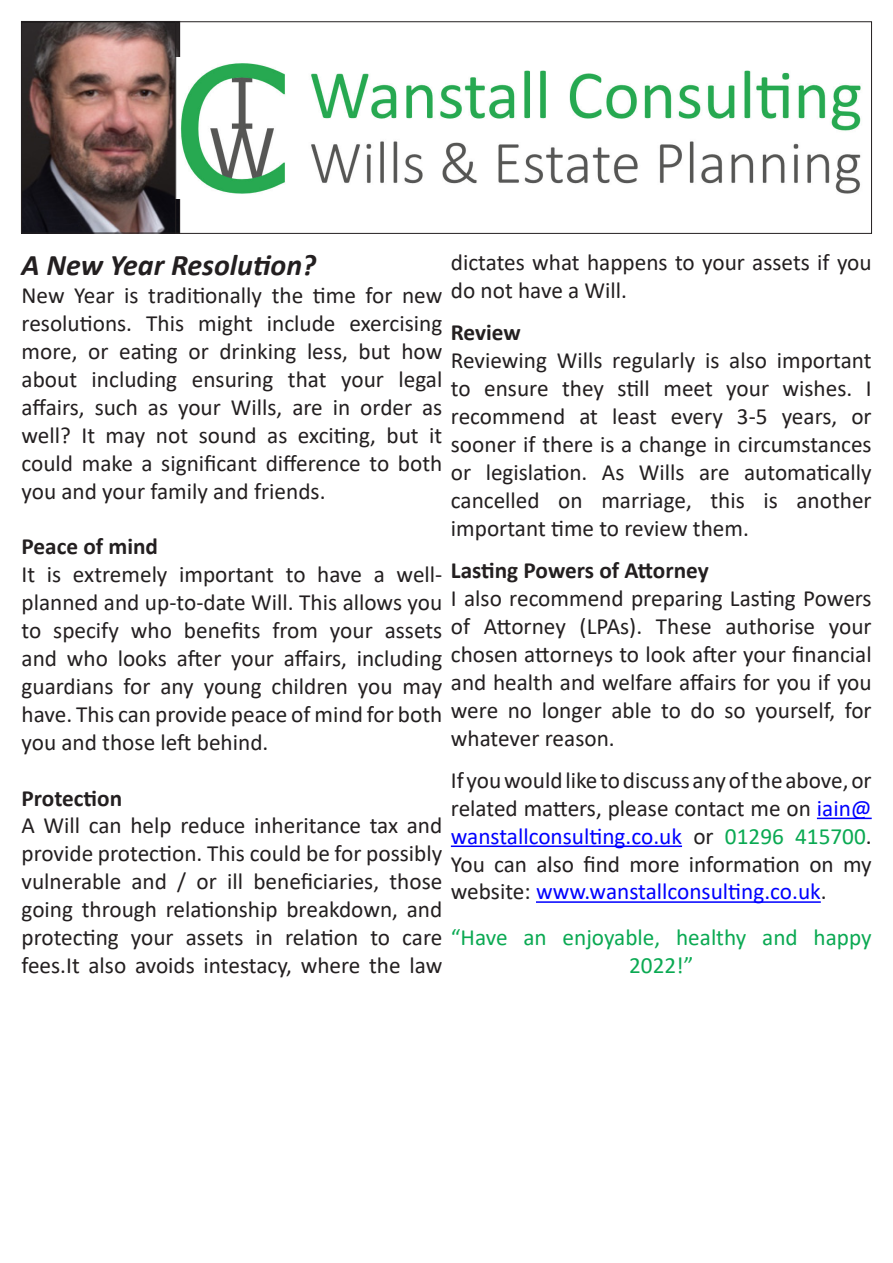
<style>
.page{position:relative;width:893px;height:1263px;background:#fff}
.page>*{position:absolute;margin:0;border:0;box-sizing:border-box;transform-origin:0 0}
.Main_Heading_2{font:italic 700 30px "Calibri";color:#231f20}
.Main_Heading_2-2{font:23.25px/27.9px "Calibri";color:#231f20;text-align:justify}
.Main_Heading_2-3{font:700 23.25px "Calibri";color:#231f20}
.Main_Heading_2-4{font:23.25px "Calibri";color:#0aa952}
.s1{color:#00f}
.s2{color:#0aa952}
</style>
<div class="page">
<hr style="left:817px;top:818px;width:55px;height:1px;background:#00f">
<hr style="left:451px;top:845px;width:231px;height:2px;background:#00f">
<hr style="left:536px;top:901px;width:285px;height:2px;background:#00f">
<img style="left:23px;top:23px;width:155px;height:208px">
<div style="left:21px;top:21px;width:159px;height:212px;border:1px solid #231f20"></div>
<img style="left:177px;top:57px;width:684px;height:141px">
<div style="left:175px;top:22px;width:697px;height:212px;border:1px solid #231f20"></div>
<p class="Main_Heading_2-2" style="left:451px;top:248px;width:422px">dictates what happens to your assets if you do not have a Will.</p>
<p class="Main_Heading_2-3" style="left:451px;top:316px;width:71px">Review</p>
<p class="Main_Heading_2-2" style="left:451px;top:346px;width:422px">Reviewing Wills regularly is also important to ensure they still meet your wishes. I recommend at least every 3-5 years, or sooner if there is a change in circumstances or legislation. As Wills are automatically cancelled on marriage, this is another important time to review them.</p>
<p class="Main_Heading_2-3" style="left:451px;top:554px;width:259px">Lasting Powers of Attorney</p>
<p class="Main_Heading_2-2" style="left:451px;top:584px;width:422px">I also recommend preparing Lasting Powers of Attorney (LPAs). These authorise your chosen attorneys to look after your financial and health and welfare affairs for you if you were no longer able to do so yourself, for whatever reason.</p>
<p class="Main_Heading_2-2" style="left:451px;top:765px;width:422px">If you would like to discuss any of the above, or related matters, please contact me on <span class="s1">iain@ wanstallconsulting.co.uk</span> or <span class="s2">01296 415700</span>.<br>You can also find more information on my website: <span class="s1">www.wanstallconsulting.co.uk</span>.</p>
<p class="Main_Heading_2" style="left:22px;top:244px;width:296px">A New Year Resolution?</p>
<p class="Main_Heading_2-2" style="left:22px;top:281px;width:422px">New Year is traditionally the time for new resolutions. This might include exercising more, or eating or drinking less, but how about including ensuring that your legal affairs, such as your Wills, are in order as well? It may not sound as exciting, but it could make a significant difference to both you and your family and friends.</p>
<p class="Main_Heading_2-3" style="left:22px;top:530px;width:138px">Peace of mind</p>
<p class="Main_Heading_2-2" style="left:22px;top:560px;width:422px">It is extremely important to have a well&shy;planned and up-to-date Will. This allows you to specify who benefits from your assets and who looks after your affairs, including guardians for any young children you may have. This can provide peace of mind for both you and those left behind.</p>
<p class="Main_Heading_2-3" style="left:22px;top:781px;width:102px">Protection</p>
<p class="Main_Heading_2-2" style="left:22px;top:811px;width:852px;text-align:left">A Will can help reduce inheritance tax and<br>provide protection. This could be for possibly<br>vulnerable and / or ill beneficiaries, those<br>going through relationship breakdown, and<br>protecting your assets in relation to care <span class="s2">“Have an enjoyable, healthy and happy </span>fees.It also avoids intestacy, where the law</p>
<p class="Main_Heading_2-4" style="left:629px;top:949px;width:66px">2022!”</p>
</div>
